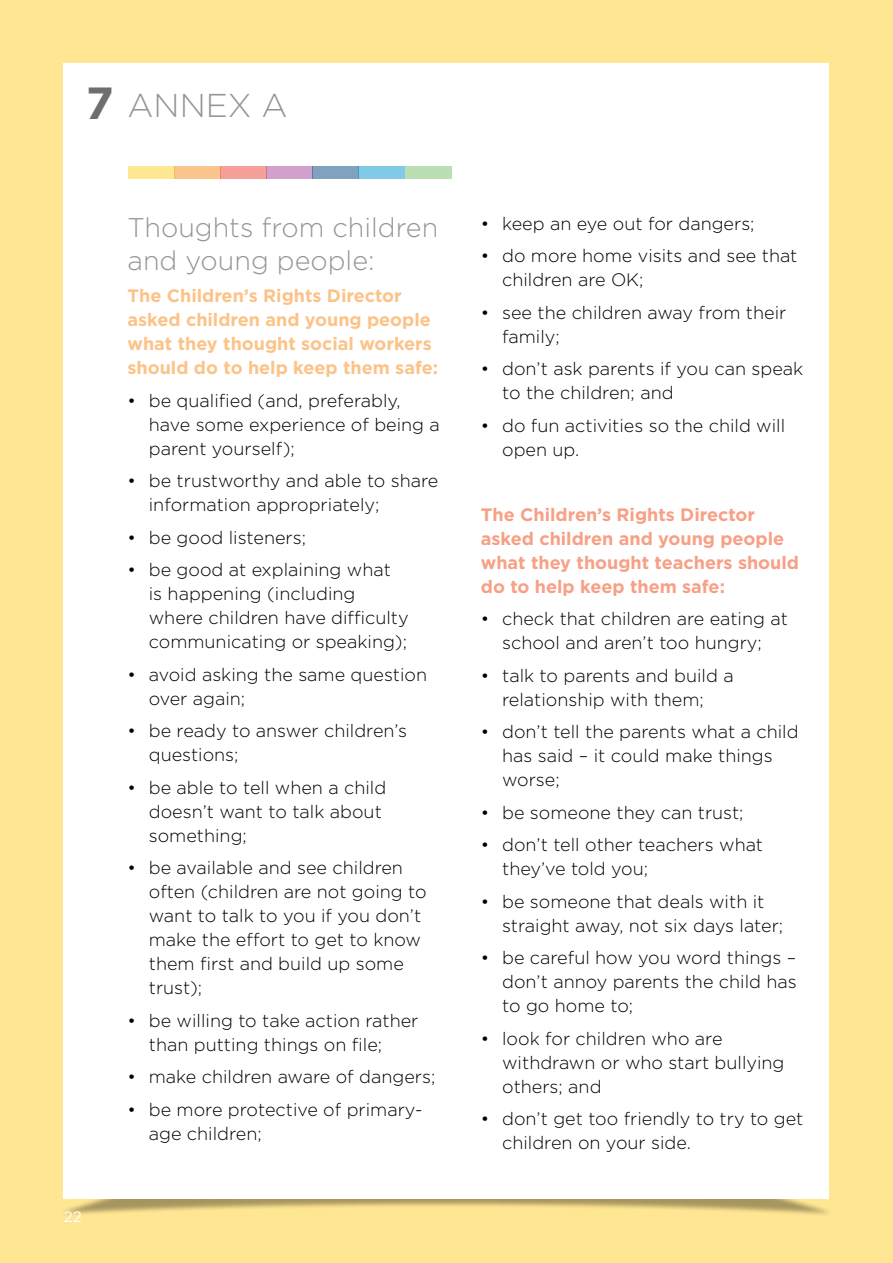
<style>
.page{position:relative;width:893px;height:1263px;background:#ffe693}
.page>*{position:absolute;margin:0;border:0;box-sizing:border-box;transform-origin:0 0}
.t1{font:300 33px "Gotham HTF";color:#939598}
.t2{font:300 27px/32.4px "Gotham HTF";color:#939598}
.t3{font:300 18px/24px "Gotham HTF";color:#000}
.t4{font:700 18px/24px "Gotham HTF";color:#fcc388}
.t5{font:700 18px/24px "Gotham HTF";color:#f7a086}
.t6{font:15px "Gotham HTF";color:#fff}
.s1{font-weight:700;font-size:45px;color:#6d6e70}
</style>
<div class="page">
<div style="left:60px;top:1189px;width:773px;height:27px;background:#000;opacity:.35"></div>
<div style="left:64px;top:64px;width:765px;height:1135px;background:#fff"></div>
<div style="left:128px;top:167px;width:46px;height:12px;background:#ffe893"></div>
<div style="left:174px;top:167px;width:46px;height:12px;background:#fac68e"></div>
<div style="left:220px;top:167px;width:46px;height:12px;background:#f6a09a"></div>
<div style="left:266px;top:167px;width:47px;height:12px;background:#d2a1cb"></div>
<div style="left:313px;top:167px;width:46px;height:12px;background:#80a2be"></div>
<div style="left:359px;top:167px;width:46px;height:12px;background:#80c9e7"></div>
<div style="left:405px;top:167px;width:46px;height:12px;background:#b9dfb2"></div>
<h1 class="t1" style="left:86px;top:87px;width:203px"><span class="s1">7</span> ANNEX A</h1>
<p class="t6" style="left:64px;top:1209px;width:19px">22</p>
<h2 class="t2" style="left:128px;top:211px;width:312px">Thoughts from children and young people:</h2>
<p class="t4" style="left:128px;top:283px;width:312px">The Children’s Rights Director asked children and young people what they thought social workers should do to help keep them safe:</p>
<p class="t3" style="left:149px;top:388px;width:293px;text-indent:-21px">• be qualified (and, preferably, have some experience of being a parent yourself);</p>
<p class="t3" style="left:149px;top:469px;width:291px;text-indent:-21px">• be trustworthy and able to share information appropriately;</p>
<p class="t3" style="left:128px;top:525px;width:180px">• be good listeners;</p>
<p class="t3" style="left:149px;top:558px;width:261px;text-indent:-21px">• be good at explaining what is happening (including where children have difficulty communicating or speaking);</p>
<p class="t3" style="left:149px;top:662px;width:280px;text-indent:-21px">• avoid asking the same question over again;</p>
<p class="t3" style="left:149px;top:719px;width:260px;text-indent:-21px">• be ready to answer children’s questions;</p>
<p class="t3" style="left:149px;top:775px;width:239px;text-indent:-21px">• be able to tell when a child doesn’t want to talk about something;</p>
<p class="t3" style="left:149px;top:856px;width:279px;text-indent:-21px">• be available and see children often (children are not going to want to talk to you if you don’t make the effort to get to know them first and build up some trust);</p>
<p class="t3" style="left:149px;top:1008px;width:271px;text-indent:-21px">• be willing to take action rather than putting things on file;</p>
<p class="t3" style="left:128px;top:1065px;width:309px">• make children aware of dangers;</p>
<p class="t3" style="left:149px;top:1097px;width:275px;text-indent:-21px">• be more protective of primary&shy;age children;</p>
<p class="t3" style="left:481px;top:211px;width:275px">• keep an eye out for dangers;</p>
<p class="t3" style="left:502px;top:244px;width:297px;text-indent:-21px">• do more home visits and see that children are OK;</p>
<p class="t3" style="left:502px;top:300px;width:286px;text-indent:-21px">• see the children away from their family;</p>
<p class="t3" style="left:502px;top:357px;width:303px;text-indent:-21px">• don’t ask parents if you can speak to the children; and</p>
<p class="t3" style="left:502px;top:413px;width:285px;text-indent:-21px">• do fun activities so the child will open up.</p>
<p class="t5" style="left:481px;top:502px;width:320px">The Children’s Rights Director asked children and young people what they thought teachers should do to help keep them safe:</p>
<p class="t3" style="left:481px;top:607px;width:308px;text-align:center">• check that children are eating at school and aren’t too hungry;</p>
<p class="t3" style="left:481px;top:663px;width:254px;text-align:center">• talk to parents and build a relationship with them;</p>
<p class="t3" style="left:502px;top:720px;width:298px;text-indent:-21px">• don’t tell the parents what a child has said – it could make things worse;</p>
<p class="t3" style="left:481px;top:800px;width:264px">• be someone they can trust;</p>
<p class="t3" style="left:502px;top:833px;width:262px;text-indent:-21px">• don’t tell other teachers what they’ve told you;</p>
<p class="t3" style="left:502px;top:889px;width:283px;text-indent:-21px">• be someone that deals with it straight away, not six days later;</p>
<p class="t3" style="left:502px;top:946px;width:296px;text-align:justify;text-indent:-21px">• be careful how you word things – don’t annoy parents the child has to go home to;</p>
<p class="t3" style="left:502px;top:1026px;width:284px;text-indent:-21px">• look for children who are withdrawn or who start bullying others; and</p>
<p class="t3" style="left:502px;top:1107px;width:303px;text-indent:-21px">• don’t get too friendly to try to get children on your side.</p>
</div>
